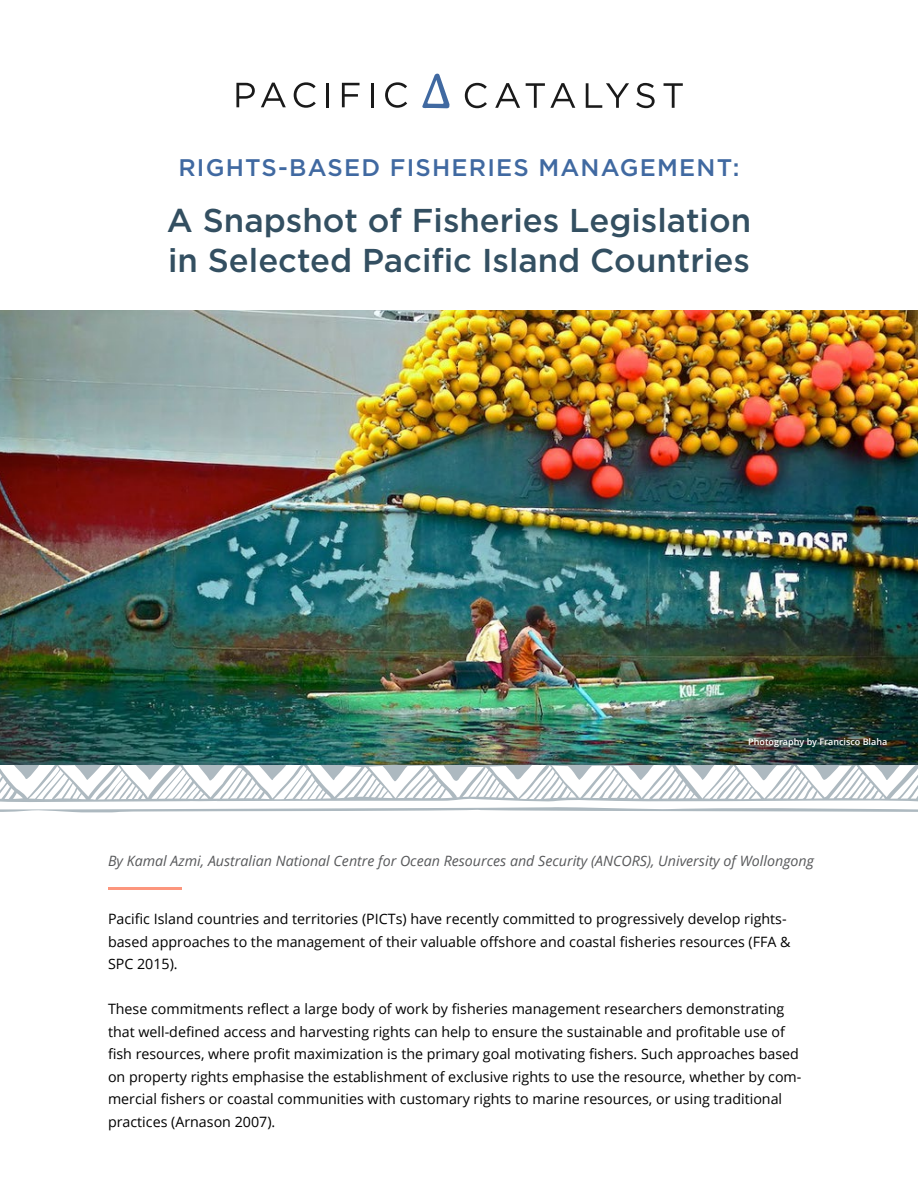
<style>
.page{position:relative;width:918px;height:1188px;background:#fff}
.page>*{position:absolute;margin:0;border:0;box-sizing:border-box;transform-origin:0 0}
.t1{font:500 33px/39.6px "Gotham";color:#334f61}
.t2{font:500 24px "Gotham";letter-spacing:.05em;color:#4069a1}
.t3{font:14.25px/22.5px "Open Sans";color:#000}
.t4{font:italic 14.25px "Open Sans";color:#58595b}
.t5{font:600 9px "Open Sans";color:#fff}
</style>
<div class="page">
<svg style="left:422px;top:73px;width:28px;height:36px"></svg>
<svg style="left:236px;top:83px;width:19px;height:24px"></svg>
<svg style="left:261px;top:83px;width:25px;height:24px"></svg>
<svg style="left:294px;top:82px;width:22px;height:26px"></svg>
<hr style="left:326px;top:83px;width:3px;height:24px;background:#1a1a1a">
<svg style="left:342px;top:83px;width:18px;height:24px"></svg>
<hr style="left:371px;top:83px;width:2px;height:24px;background:#1a1a1a">
<svg style="left:385px;top:82px;width:22px;height:26px"></svg>
<svg style="left:465px;top:83px;width:22px;height:25px"></svg>
<svg style="left:495px;top:83px;width:25px;height:25px"></svg>
<svg style="left:526px;top:83px;width:49px;height:25px"></svg>
<svg style="left:586px;top:83px;width:43px;height:25px"></svg>
<svg style="left:636px;top:83px;width:19px;height:25px"></svg>
<svg style="left:664px;top:83px;width:19px;height:25px"></svg>
<hr style="left:108px;top:888px;width:73px;height:2px;background:#fc967d">
<img style="left:0;top:311px;width:918px;height:445px">
<svg style="left:0;top:756px;width:918px;height:56px"></svg>
<h2 class="t2" style="left:178px;top:154px;width:563px">RIGHTS-BASED FISHERIES MANAGEMENT:</h2>
<h1 class="t1" style="left:167px;top:200px;width:586px">A Snapshot of Fisheries Legislation in Selected Pacific Island Countries</h1>
<p class="t5" style="left:748px;top:736px;width:140px">Photography by Francisco Blaha</p>
<p class="t4" style="left:108px;top:851px;width:707px">By Kamal Azmi, Australian National Centre for Ocean Resources and Security (ANCORS), University of Wollongong</p>
<p class="t3" style="left:108px;top:907px;width:684px">Pacific Island countries and territories (PICTs) have recently committed to progressively develop rights&shy;based approaches to the management of their valuable offshore and coastal fisheries resources (FFA &amp;<br>SPC 2015).</p>
<p class="t3" style="left:108px;top:997px;width:695px">These commitments reflect a large body of work by fisheries management researchers demonstrating that well-defined access and harvesting rights can help to ensure the sustainable and profitable use of fish resources, where profit maximization is the primary goal motivating fishers. Such approaches based on property rights emphasise the establishment of exclusive rights to use the resource, whether by com&shy;mercial fishers or coastal communities with customary rights to marine resources, or using traditional practices (Arnason 2007).</p>
</div>
